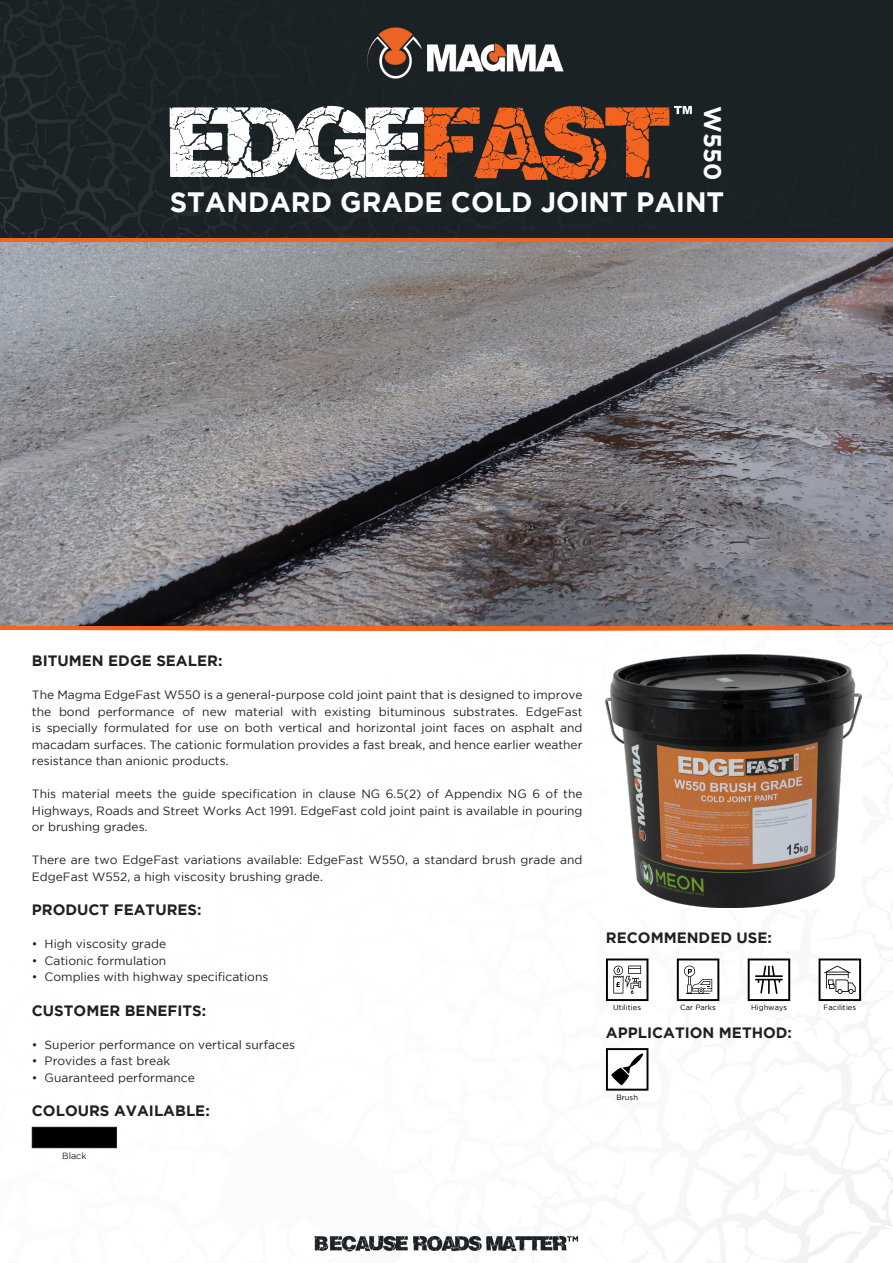
<style>
.page{position:relative;width:893px;height:1263px;background:#fff}
.page>*{position:absolute;margin:0;border:0;box-sizing:border-box;transform-origin:0 0}
.t1{font:700 28.05px "Gotham";color:#fff}
.t2{font:700 24px "Gotham";color:#fff}
.t3{font:700 15px "Gotham";color:#231f20}
.t4{font:12px/16.5px "Gotham";color:#231f20;text-align:justify}
.t5{font:9px "Gotham";color:#231f20}
.t6{font:7.5px "Gotham";color:#000001}
</style>
<div class="page">
<img style="left:0;top:0;width:893px;height:1263px">
<div style="left:0;top:238px;width:893px;height:5px;background:#f36421"></div>
<div style="left:0;top:625px;width:893px;height:5px;background:#f36421"></div>
<svg style="left:0;top:243px;width:893px;height:382px"></svg>
<img style="left:606px;top:654px;width:255px;height:253px">
<svg style="left:606px;top:958px;width:42px;height:43px"></svg>
<svg style="left:677px;top:958px;width:42px;height:43px"></svg>
<svg style="left:748px;top:958px;width:42px;height:43px"></svg>
<svg style="left:819px;top:958px;width:42px;height:43px"></svg>
<div style="left:32px;top:1127px;width:84px;height:21px;background:#000001"></div>
<div style="left:32px;top:1127px;width:85px;height:21px;border:1px solid #231f20"></div>
<svg style="left:170px;top:106px;width:522px;height:74px"></svg>
<svg style="left:606px;top:1048px;width:42px;height:43px"></svg>
<h2 class="t2" style="left:726px;top:106px;width:75px;rotate:90deg">W550</h2>
<h1 class="t1" style="left:170px;top:186px;width:556px">STANDARD GRADE COLD JOINT PAINT</h1>
<p class="t3" style="left:32px;top:652px;width:192px">BITUMEN EDGE SEALER:</p>
<p class="t4" style="left:32px;top:687px;width:552px">The Magma EdgeFast W550 is a general-purpose cold joint paint that is designed to improve the bond performance of new material with existing bituminous substrates. EdgeFast is specially formulated for use on both vertical and horizontal joint faces on asphalt and macadam surfaces. The cationic formulation provides a fast break, and hence earlier weather resistance than anionic products.</p>
<p class="t4" style="left:32px;top:786px;width:552px">This material meets the guide specification in clause NG 6.5(2) of Appendix NG 6 of the Highways, Roads and Street Works Act 1991. EdgeFast cold joint paint is available in pouring or brushing grades.</p>
<p class="t4" style="left:32px;top:852px;width:552px">There are two EdgeFast variations available: EdgeFast W550, a standard brush grade and<br>EdgeFast W552, a high viscosity brushing grade.</p>
<p class="t3" style="left:32px;top:901px;width:171px">PRODUCT FEATURES:</p>
<p class="t4" style="left:32px;top:936px;width:136px">• High viscosity grade</p>
<p class="t4" style="left:32px;top:952px;width:136px">• Cationic formulation</p>
<p class="t4" style="left:32px;top:969px;width:238px">• Complies with highway specifications</p>
<p class="t3" style="left:32px;top:1002px;width:176px">CUSTOMER BENEFITS:</p>
<p class="t4" style="left:32px;top:1036px;width:265px">• Superior performance on vertical surfaces</p>
<p class="t4" style="left:32px;top:1053px;width:140px">• Provides a fast break</p>
<p class="t4" style="left:32px;top:1069px;width:164px">• Guaranteed performance</p>
<p class="t3" style="left:32px;top:1102px;width:179px">COLOURS AVAILABLE:</p>
<p class="t5" style="left:62px;top:1151px;width:26px">Black</p>
<p class="t3" style="left:606px;top:929px;width:168px">RECOMMENDED USE:</p>
<p class="t6" style="left:613px;top:1003px;width:29px">Utilities</p>
<p class="t6" style="left:680px;top:1003px;width:37px">Car Parks</p>
<p class="t6" style="left:751px;top:1003px;width:38px">Highways</p>
<p class="t6" style="left:823px;top:1003px;width:34px">Facilities</p>
<p class="t3" style="left:606px;top:1024px;width:188px">APPLICATION METHOD:</p>
<p class="t6" style="left:616px;top:1093px;width:23px">Brush</p>
</div>
